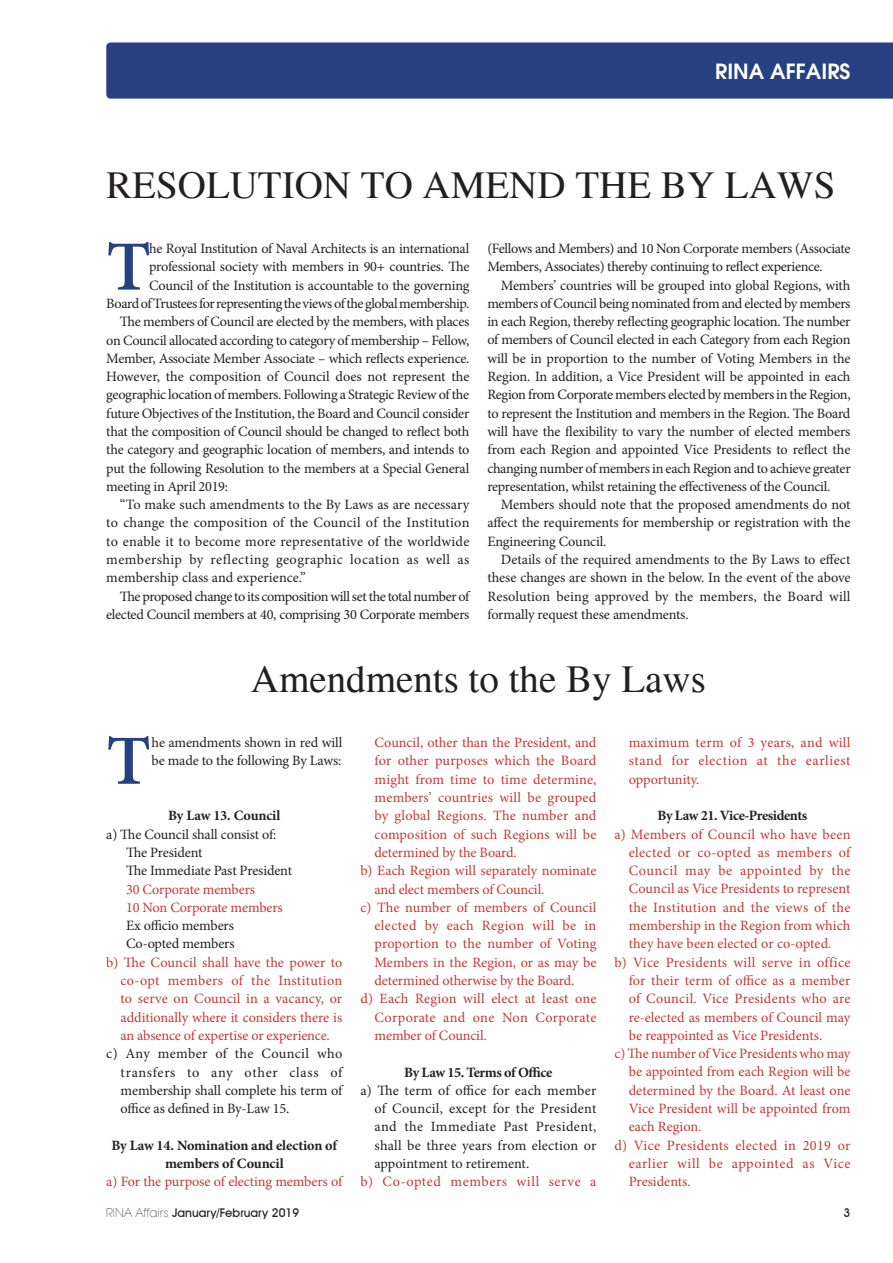
<style>
.page{position:relative;width:893px;height:1263px;background:#fff}
.page>*{position:absolute;margin:0;border:0;box-sizing:border-box;transform-origin:0 0}
.t1{font:600 70.5px "Minion Pro";color:#264081}
.t2{font:39px "Times";color:#231f20}
.t3{font:600 21px "Avant Garde";color:#fff}
.t4{font:14.25px/18.3px "Minion Pro";letter-spacing:-.015em;color:#231f20;text-align:justify}
.t5{font:14.25px/18.3px "Minion Pro";letter-spacing:.005em;color:#c03a36;text-align:justify}
.t6{font:700 14.25px/18.3px "Minion Pro";letter-spacing:-.02em;color:#231f20;text-align:center}
.t7{font:14.25px "Minion Pro";letter-spacing:.025em;color:#c03a36}
.t8{font:14.25px "Minion Pro";letter-spacing:.04em;color:#c03a36}
.t9{font:14.25px "Minion Pro";letter-spacing:.015em;color:#231f20}
.t10{font:14.25px "Minion Pro";letter-spacing:.01em;color:#231f20}
.t11{font:14.25px "Minion Pro";letter-spacing:.03em;color:#231f20}
.t12{font:14.25px "Minion Pro";letter-spacing:.005em;color:#231f20}
.t13{font:14.25px "Minion Pro";letter-spacing:.03em;color:#c03a36}
.t14{font:500 12px "Avant Garde IT Cby BT";color:#231f20}
.s1{font-family:"Avant Garde LT";font-weight:200}
</style>
<div class="page">
<div style="left:106px;top:42px;width:787px;height:57px;background:#264081"></div>
<h3 class="t3" style="left:715px;top:57px;width:137px">RINA AFFAIRS</h3>
<h2 class="t2" style="left:106px;top:163px;width:730px">RESOLUTION TO AMEND THE BY LAWS</h2>
<h1 class="t1" style="left:106px;top:218px;width:46px">T</h1>
<p class="t4" style="left:149px;top:239px;width:322px">he Royal Institution of Naval Architects is an international</p>
<p class="t4" style="left:149px;top:258px;width:322px">professional society with members in 90+ countries. The</p>
<p class="t4" style="left:149px;top:276px;width:322px">Council of the Institution is accountable to the governing</p>
<p class="t4" style="left:106px;top:294px;width:364px">Board of Trustees for representing the views of the global membership.</p>
<p class="t4" style="left:120px;top:313px;width:351px">The members of Council are elected by the members, with places</p>
<p class="t4" style="left:106px;top:331px;width:364px">on Council allocated according to category of membership – Fellow,</p>
<p class="t4" style="left:106px;top:349px;width:365px">Member, Associate Member Associate – which reflects experience.</p>
<p class="t4" style="left:106px;top:367px;width:365px">However, the composition of Council does not represent the</p>
<p class="t4" style="left:106px;top:386px;width:364px">geographic location of members. Following a Strategic Review of the</p>
<p class="t4" style="left:106px;top:404px;width:365px">future Objectives of the Institution, the Board and Council consider</p>
<p class="t4" style="left:106px;top:422px;width:365px">that the composition of Council should be changed to reflect both</p>
<p class="t4" style="left:106px;top:441px;width:365px">the category and geographic location of members, and intends to</p>
<p class="t4" style="left:106px;top:459px;width:364px">put the following Resolution to the members at a Special General</p>
<p class="t4" style="left:106px;top:477px;width:123px">meeting in April 2019:</p>
<p class="t4" style="left:120px;top:495px;width:351px">“To make such amendments to the By Laws as are necessary</p>
<p class="t9" style="left:106px;top:513px;width:365px">to change the composition of the Council of the Institution</p>
<p class="t10" style="left:106px;top:532px;width:365px">to enable it to become more representative of the worldwide</p>
<p class="t11" style="left:106px;top:550px;width:365px">membership by reflecting geographic location as well as</p>
<p class="t12" style="left:106px;top:568px;width:201px">membership class and experience.”</p>
<p class="t4" style="left:120px;top:587px;width:351px">The proposed change to its composition will set the total number of</p>
<p class="t4" style="left:106px;top:605px;width:365px">elected Council members at 40, comprising 30 Corporate members</p>
<p class="t4" style="left:487px;top:239px;width:365px">(Fellows and Members) and 10 Non Corporate members (Associate<br>Members, Associates) thereby continuing to reflect experience.</p>
<p class="t4" style="left:487px;top:276px;width:365px;text-indent:13px">Members’ countries will be grouped into global Regions, with members of Council being nominated from and elected by members in each Region, thereby reflecting geographic location. The number of members of Council elected in each Category from each Region will be in proportion to the number of Voting Members in the Region. In addition, a Vice President will be appointed in each Region from Corporate members elected by members in the Region, to represent the Institution and members in the Region. The Board will have the flexibility to vary the number of elected members from each Region and appointed Vice Presidents to reflect the changing number of members in each Region and to achieve greater representation, whilst retaining the effectiveness of the Council.</p>
<p class="t4" style="left:487px;top:495px;width:365px;text-indent:13px">Members should note that the proposed amendments do not affect the requirements for membership or registration with the Engineering Council.</p>
<p class="t4" style="left:487px;top:550px;width:365px;text-indent:13px">Details of the required amendments to the By Laws to effect these changes are shown in the below. In the event of the above Resolution being approved by the members, the Board will formally request these amendments.</p>
<h2 class="t2" style="left:251px;top:657px;width:456px">Amendments to the By Laws</h2>
<h1 class="t1" style="left:106px;top:712px;width:46px">T</h1>
<p class="t4" style="left:152px;top:733px;width:192px">he amendments shown in red will be made to the following By Laws:</p>
<p class="t6" style="left:168px;top:806px;width:114px">By Law 13. Council</p>
<p class="t4" style="left:126px;top:825px;width:167px;text-align:left;text-indent:-20px">a) The Council shall consist of:<br>The President<br>The Immediate Past President</p>
<p class="t5" style="left:126px;top:880px;width:158px">30 Corporate members<br>10 Non Corporate members</p>
<p class="t4" style="left:126px;top:916px;width:110px">Ex officio members<br>Co-opted members</p>
<p class="t5" style="left:121px;top:953px;width:223px;text-indent:-14px">b) The Council shall have the power to co-opt members of the Institution to serve on Council in a vacancy, or additionally where it considers there is an absence of expertise or experience.</p>
<p class="t4" style="left:121px;top:1045px;width:223px;text-indent:-14px">c) Any member of the Council who transfers to any other class of membership shall complete his term of office as defined in By-Law 15.</p>
<p class="t6" style="left:111px;top:1136px;width:227px">By Law 14. Nomination and election of members of Council</p>
<p class="t5" style="left:106px;top:1173px;width:238px">a) For the purpose of electing members of</p>
<p class="t14" style="left:106px;top:1205px;width:194px"><span class="s1">RINA Affairs</span> January/February 2019</p>
<p class="t5" style="left:375px;top:733px;width:223px">Council, other than the President, and</p>
<p class="t5" style="left:375px;top:752px;width:223px">for other purposes which the Board</p>
<p class="t5" style="left:375px;top:770px;width:223px">might from time to time determine,</p>
<p class="t5" style="left:375px;top:788px;width:223px">members’ countries will be grouped</p>
<p class="t5" style="left:375px;top:807px;width:223px">by global Regions. The number and</p>
<p class="t5" style="left:375px;top:825px;width:223px">composition of such Regions will be</p>
<p class="t5" style="left:375px;top:843px;width:144px">determined by the Board.</p>
<p class="t5" style="left:360px;top:861px;width:238px">b) Each Region will separately nominate</p>
<p class="t5" style="left:375px;top:880px;width:171px">and elect members of Council.</p>
<p class="t5" style="left:360px;top:898px;width:238px">c) The number of members of Council</p>
<p class="t7" style="left:375px;top:916px;width:223px">elected by each Region will be in</p>
<p class="t5" style="left:375px;top:935px;width:223px">proportion to the number of Voting</p>
<p class="t5" style="left:375px;top:953px;width:223px">Members in the Region, or as may be</p>
<p class="t5" style="left:375px;top:971px;width:201px">determined otherwise by the Board.</p>
<p class="t5" style="left:360px;top:990px;width:238px">d) Each Region will elect at least one</p>
<p class="t5" style="left:375px;top:1008px;width:223px">Corporate and one Non Corporate</p>
<p class="t5" style="left:375px;top:1026px;width:114px">member of Council.</p>
<p class="t6" style="left:404px;top:1062px;width:150px">By Law 15. Terms of Office</p>
<p class="t4" style="left:375px;top:1081px;width:223px;text-indent:-14px">a) The term of office for each member of Council, except for the President and the Immediate Past President, shall be three years from election or appointment to retirement.</p>
<p class="t8" style="left:360px;top:1172px;width:238px">b) Co-opted members will serve a</p>
<p class="t5" style="left:629px;top:733px;width:223px">maximum term of 3 years, and will stand for election at the earliest opportunity.</p>
<p class="t6" style="left:658px;top:806px;width:151px">By Law 21. Vice-Presidents</p>
<p class="t5" style="left:614px;top:825px;width:238px">a) Members of Council who have been</p>
<p class="t7" style="left:629px;top:843px;width:223px">elected or co-opted as members of</p>
<p class="t13" style="left:629px;top:861px;width:223px">Council may be appointed by the</p>
<p class="t5" style="left:629px;top:880px;width:223px">Council as Vice Presidents to represent</p>
<p class="t5" style="left:629px;top:898px;width:223px">the Institution and the views of the</p>
<p class="t5" style="left:629px;top:916px;width:223px">membership in the Region from which</p>
<p class="t5" style="left:629px;top:935px;width:204px">they have been elected or co-opted.</p>
<p class="t5" style="left:614px;top:953px;width:237px">b) Vice Presidents will serve in office</p>
<p class="t5" style="left:629px;top:971px;width:223px">for their term of office as a member</p>
<p class="t5" style="left:629px;top:989px;width:223px">of Council. Vice Presidents who are</p>
<p class="t5" style="left:629px;top:1008px;width:223px">re-elected as members of Council may</p>
<p class="t5" style="left:629px;top:1026px;width:195px">be reappointed as Vice Presidents.</p>
<p class="t5" style="left:614px;top:1044px;width:238px">c) The number of Vice Presidents who may</p>
<p class="t5" style="left:629px;top:1063px;width:223px">be appointed from each Region will be</p>
<p class="t5" style="left:629px;top:1081px;width:223px">determined by the Board. At least one</p>
<p class="t5" style="left:629px;top:1099px;width:223px">Vice President will be appointed from</p>
<p class="t5" style="left:629px;top:1118px;width:74px">each Region.</p>
<p class="t7" style="left:614px;top:1135px;width:238px">d) Vice Presidents elected in 2019 or</p>
<p class="t8" style="left:629px;top:1154px;width:223px">earlier will be appointed as Vice</p>
<p class="t5" style="left:629px;top:1172px;width:64px">Presidents.</p>
<p class="t14" style="left:844px;top:1205px;width:8px">3</p>
</div>
